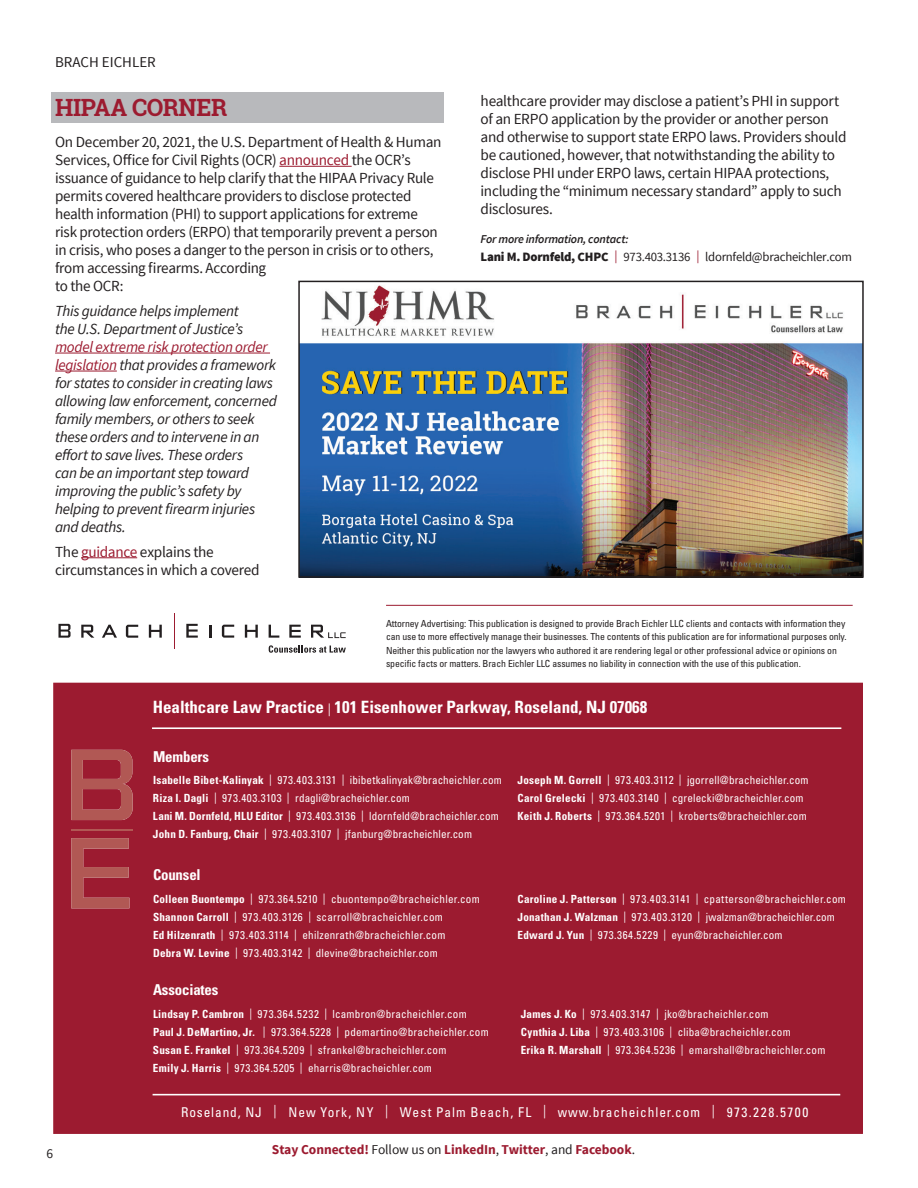
<style>
.page{position:relative;width:918px;height:1188px;background:#fff}
.page>*{position:absolute;margin:0;border:0;box-sizing:border-box;transform-origin:0 0}
.t1{font:700 23.7px "Roboto Slab";letter-spacing:-.02em;color:#9c1b30}
.t2{font:700 condensed 16.95px "Univers LT Std";color:#fff}
.t3{font:15.3px/18px "Source Sans Pro";letter-spacing:-.02em;color:#231f20}
.t4{font:italic 15.3px/18px "Source Sans Pro";letter-spacing:-.02em;color:#231f20}
.t5{font:700 condensed 15px "Univers LT Std";letter-spacing:-.01em;color:#fff}
.t6{font:15px "Source Sans Pro";color:#231f20}
.t7{font:condensed 13.5px "Univers LT Std";letter-spacing:.07em;color:#fff}
.t8{font:700 13.5px "Source Sans Pro";letter-spacing:-.005em;color:#9c1b30}
.t9{font:13.5px "Source Sans Pro";color:#231f20}
.t10{font:12.75px "Source Sans Pro";letter-spacing:-.02em;color:#231f20}
.t11{font:italic 600 12px "Source Sans Pro";letter-spacing:-.02em;color:#231f20}
.t12{font:condensed 11.25px/18px "Univers LT Std";letter-spacing:.02em;color:#fff}
.t13{font:condensed 9.75px/13.5px "Univers LT Std";letter-spacing:-.01em;color:#231f20}
.s1{color:#9c1b30}
.s2{font-weight:900}
.s3{font-weight:400;font-size:12.75px}
.s4{font-weight:700}
.s5{font-weight:400;color:#231f20}
</style>
<div class="page">
<div style="left:51px;top:93px;width:393px;height:30px;background:#b8b9bc"></div>
<div style="left:54px;top:683px;width:808px;height:450px;background:#9c1b30"></div>
<div style="left:53px;top:683px;width:810px;height:451px;border:2px solid #9c1b30"></div>
<svg style="left:58px;top:624px;width:13px;height:14px"></svg>
<svg style="left:81px;top:625px;width:13px;height:13px"></svg>
<svg style="left:102px;top:625px;width:15px;height:13px"></svg>
<svg style="left:149px;top:625px;width:13px;height:13px"></svg>
<svg style="left:209px;top:625px;width:2px;height:13px"></svg>
<svg style="left:245px;top:625px;width:13px;height:13px"></svg>
<svg style="left:269px;top:625px;width:10px;height:13px"></svg>
<svg style="left:289px;top:625px;width:12px;height:13px"></svg>
<svg style="left:126px;top:625px;width:12px;height:13px"></svg>
<svg style="left:222px;top:625px;width:12px;height:13px"></svg>
<svg style="left:186px;top:624px;width:12px;height:14px"></svg>
<hr style="left:174px;top:613px;width:1px;height:36px;background:#9c1b30">
<svg style="left:311px;top:625px;width:35px;height:13px"></svg>
<svg style="left:269px;top:645px;width:77px;height:8px"></svg>
<hr style="left:386px;top:605px;width:467px;height:1px;background:#9c1b30">
<hr style="left:153px;top:1094px;width:687px;height:1px;background:#fff">
<hr style="left:152px;top:727px;width:689px;height:2px;background:#fff">
<svg style="left:71px;top:838px;width:58px;height:70px"></svg>
<svg style="left:71px;top:750px;width:62px;height:70px"></svg>
<hr style="left:71px;top:829px;width:62px;height:1px;background:#b15854">
<hr style="left:279px;top:166px;width:73px;height:1px;background:#9c1b30">
<hr style="left:55px;top:353px;width:215px;height:1px;background:#9c1b30">
<hr style="left:55px;top:371px;width:62px;height:1px;background:#9c1b30">
<hr style="left:81px;top:557px;width:56px;height:1px;background:#9c1b30">
<img style="left:301px;top:285px;width:560px;height:290px">
<div style="left:298px;top:281px;width:566px;height:297px;border:2px solid #231f20"></div>
<h3 class="t6" style="left:55px;top:53px;width:102px">BRACH EICHLER</h3>
<h1 class="t1" style="left:55px;top:91px;width:174px">HIPAA CORNER</h1>
<p class="t3" style="left:55px;top:133px;width:388px">On December 20, 2021, the U.S. Department of Health &amp; Human Services, Office for Civil Rights (OCR) <span class="s1">announced</span> the OCR’s issuance of guidance to help clarify that the HIPAA Privacy Rule permits covered healthcare providers to disclose protected health information (PHI) to support applications for extreme risk protection orders (ERPO) that temporarily prevent a person in crisis, who poses a danger to the person in crisis or to others, from accessing firearms. According<br>to the OCR:</p>
<h3 class="t4" style="left:55px;top:302px;width:190px">This guidance helps implement the U.S. Department of Justice’s</h3>
<p class="t4" style="left:55px;top:338px;width:223px"><span class="s1">model extreme risk protection order legislation</span> that provides a framework for states to consider in creating laws allowing law enforcement, concerned family members, or others to seek these orders and to intervene in an effort to save lives. These orders<br>can be an important step toward improving the public’s safety by helping to prevent firearm injuries and deaths.</p>
<h3 class="t3" style="left:55px;top:543px;width:206px">The <span class="s1">guidance</span> explains the circumstances in which a covered</h3>
<p class="t3" style="left:481px;top:92px;width:367px">healthcare provider may disclose a patient’s PHI in support of an ERPO application by the provider or another person and otherwise to support state ERPO laws. Providers should be cautioned, however, that notwithstanding the ability to disclose PHI under ERPO laws, certain HIPAA protections, including the “minimum necessary standard” apply to such disclosures.</p>
<p class="t11" style="left:481px;top:231px;width:150px">For more information, contact:</p>
<p class="t10" style="left:481px;top:248px;width:373px"><span class="s2">Lani M. Dornfeld, CHPC</span> <span class="s1">|</span> 973.403.3136 <span class="s1">|</span> ldornfeld@bracheichler.com</p>
<p class="t13" style="left:386px;top:616px;width:462px">Attorney Advertising: This publication is designed to provide Brach Eichler LLC clients and contacts with information they can use to more effectively manage their businesses. The contents of this publication are for informational purposes only.<br>Neither this publication nor the lawyers who authored it are rendering legal or other professional advice or opinions on specific facts or matters. Brach Eichler LLC assumes no liability in connection with the use of this publication.</p>
<h2 class="t2" style="left:153px;top:697px;width:496px">Healthcare Law Practice <span class="s3">|</span> 101 Eisenhower Parkway, Roseland, NJ 07068</h2>
<h3 class="t5" style="left:153px;top:747px;width:58px">Members</h3>
<p class="t12" style="left:153px;top:771px;width:351px"><span class="s4">Isabelle Bibet-Kalinyak</span> | 973.403.3131 | ibibetkalinyak@bracheichler.com <span class="s4">Riza I. Dagli</span> | 973.403.3103 | rdagli@bracheichler.com<br><span class="s4">Lani M. Dornfeld, HLU Editor</span> | 973.403.3136 | ldornfeld@bracheichler.com <span class="s4">John D. Fanburg, Chair</span> | 973.403.3107 | jfanburg@bracheichler.com</p>
<p class="t12" style="left:517px;top:771px;width:292px"><span class="s4">Joseph M. Gorrell</span> | 973.403.3112 | jgorrell@bracheichler.com<br><span class="s4">Carol Grelecki</span> | 973.403.3140 | cgrelecki@bracheichler.com<br><span class="s4">Keith J. Roberts</span> | 973.364.5201 | kroberts@bracheichler.com</p>
<h3 class="t5" style="left:153px;top:866px;width:49px">Counsel</h3>
<p class="t12" style="left:153px;top:890px;width:328px"><span class="s4">Colleen Buontempo</span> | 973.364.5210 | cbuontempo@bracheichler.com <span class="s4">Shannon Carroll</span> | 973.403.3126 | scarroll@bracheichler.com<br><span class="s4">Ed Hilzenrath</span> | 973.403.3114 | ehilzenrath@bracheichler.com<br><span class="s4">Debra W. Levine</span> | 973.403.3142 | dlevine@bracheichler.com</p>
<p class="t12" style="left:518px;top:890px;width:330px"><span class="s4">Caroline J. Patterson</span> | 973.403.3141 | cpatterson@bracheichler.com<br><span class="s4">Jonathan J. Walzman</span> | 973.403.3120 | jwalzman@bracheichler.com<br><span class="s4">Edward J. Yun</span> | 973.364.5229 | eyun@bracheichler.com</p>
<h3 class="t5" style="left:153px;top:981px;width:67px">Associates</h3>
<p class="t12" style="left:153px;top:1005px;width:337px"><span class="s4">Lindsay P. Cambron</span> | 973.364.5232 | lcambron@bracheichler.com <span class="s4">Paul J. DeMartino, Jr.</span> | 973.364.5228 | pdemartino@bracheichler.com <span class="s4">Susan E. Frankel</span> | 973.364.5209 | sfrankel@bracheichler.com<br><span class="s4">Emily J. Harris</span> | 973.364.5205 | eharris@bracheichler.com</p>
<p class="t12" style="left:521px;top:1005px;width:306px"><span class="s4">James J. Ko</span> | 973.403.3147 | jko@bracheichler.com<br><span class="s4">Cynthia J. Liba</span> | 973.403.3106 | cliba@bracheichler.com<br><span class="s4">Erika R. Marshall</span> | 973.364.5236 | emarshall@bracheichler.com</p>
<p class="t9" style="left:47px;top:1145px;width:8px">6</p>
<p class="t7" style="left:181px;top:1103px;width:629px">Roseland, NJ | New York, NY | West Palm Beach, FL | www.bracheichler.com | 973.228.5700</p>
<p class="t8" style="left:272px;top:1141px;width:365px">Stay Connected! <span class="s5">Follow us on</span> LinkedIn<span class="s5">,</span> Twitter<span class="s5">, and</span> Facebook<span class="s5">.</span></p>
</div>
